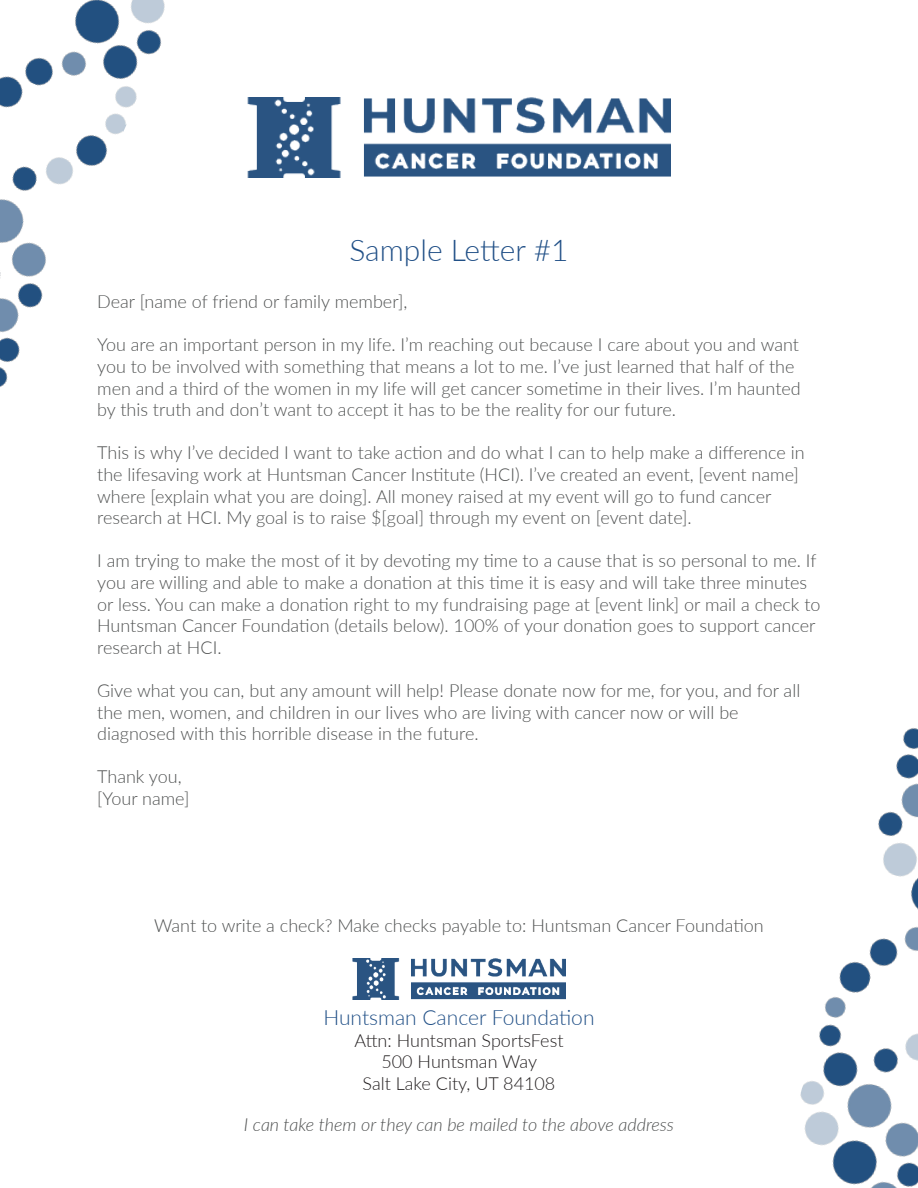
<style>
.page{position:relative;width:918px;height:1188px;background:#fff}
.page>*{position:absolute;margin:0;border:0;box-sizing:border-box;transform-origin:0 0}
.t1{font:300 30px "Lato";color:#215087}
.t2{font:300 21px "Lato";color:#215087}
.t3{font:300 18px/21.6px "Lato";color:#4f5151}
.t4{font:300 18px "Lato";color:#231f20}
.t5{font:italic 300 18px "Lato";color:#4f5151}
</style>
<div class="page">
<img style="left:352px;top:958px;width:214px;height:41px">
<img style="left:0;top:0;width:165px;height:387px">
<img style="left:800px;top:728px;width:118px;height:460px">
<img style="left:247px;top:97px;width:424px;height:81px">
<p class="t1" style="left:349px;top:229px;width:221px">Sample Letter #1</p>
<p class="t3" style="left:97px;top:290px;width:312px">Dear [name of friend or family member],</p>
<p class="t3" style="left:97px;top:333px;width:705px">You are an important person in my life. I’m reaching out because I care about you and want you to be involved with something that means a lot to me. I’ve just learned that half of the men and a third of the women in my life will get cancer sometime in their lives. I’m haunted by this truth and don’t want to accept it has to be the reality for our future.</p>
<p class="t3" style="left:97px;top:441px;width:709px">This is why I’ve decided I want to take action and do what I can to help make a difference in the lifesaving work at Huntsman Cancer Institute (HCI). I’ve created an event, [event name] where [explain what you are doing]. All money raised at my event will go to fund cancer research at HCI. My goal is to raise $[goal] through my event on [event date].</p>
<p class="t3" style="left:97px;top:549px;width:725px">I am trying to make the most of it by devoting my time to a cause that is so personal to me. If you are willing and able to make a donation at this time it is easy and will take three minutes or less. You can make a donation right to my fundraising page at [event link] or mail a check to Huntsman Cancer Foundation (details below). 100% of your donation goes to support cancer research at HCI.</p>
<p class="t3" style="left:97px;top:679px;width:705px">Give what you can, but any amount will help! Please donate now for me, for you, and for all the men, women, and children in our lives who are living with cancer now or will be diagnosed with this horrible disease in the future.</p>
<p class="t3" style="left:97px;top:765px;width:86px">Thank you,</p>
<p class="t3" style="left:97px;top:787px;width:94px">[Your name]</p>
<p class="t3" style="left:154px;top:914px;width:611px">Want to write a check? Make checks payable to: Huntsman Cancer Foundation</p>
<p class="t2" style="left:323px;top:1003px;width:273px">Huntsman Cancer Foundation</p>
<p class="t4" style="left:354px;top:1028px;width:211px">Attn: Huntsman SportsFest</p>
<p class="t4" style="left:381px;top:1049px;width:157px">500 Huntsman Way</p>
<p class="t4" style="left:363px;top:1071px;width:194px">Salt Lake City, UT 84108</p>
<p class="t5" style="left:244px;top:1112px;width:432px">I can take them or they can be mailed to the above address</p>
</div>
